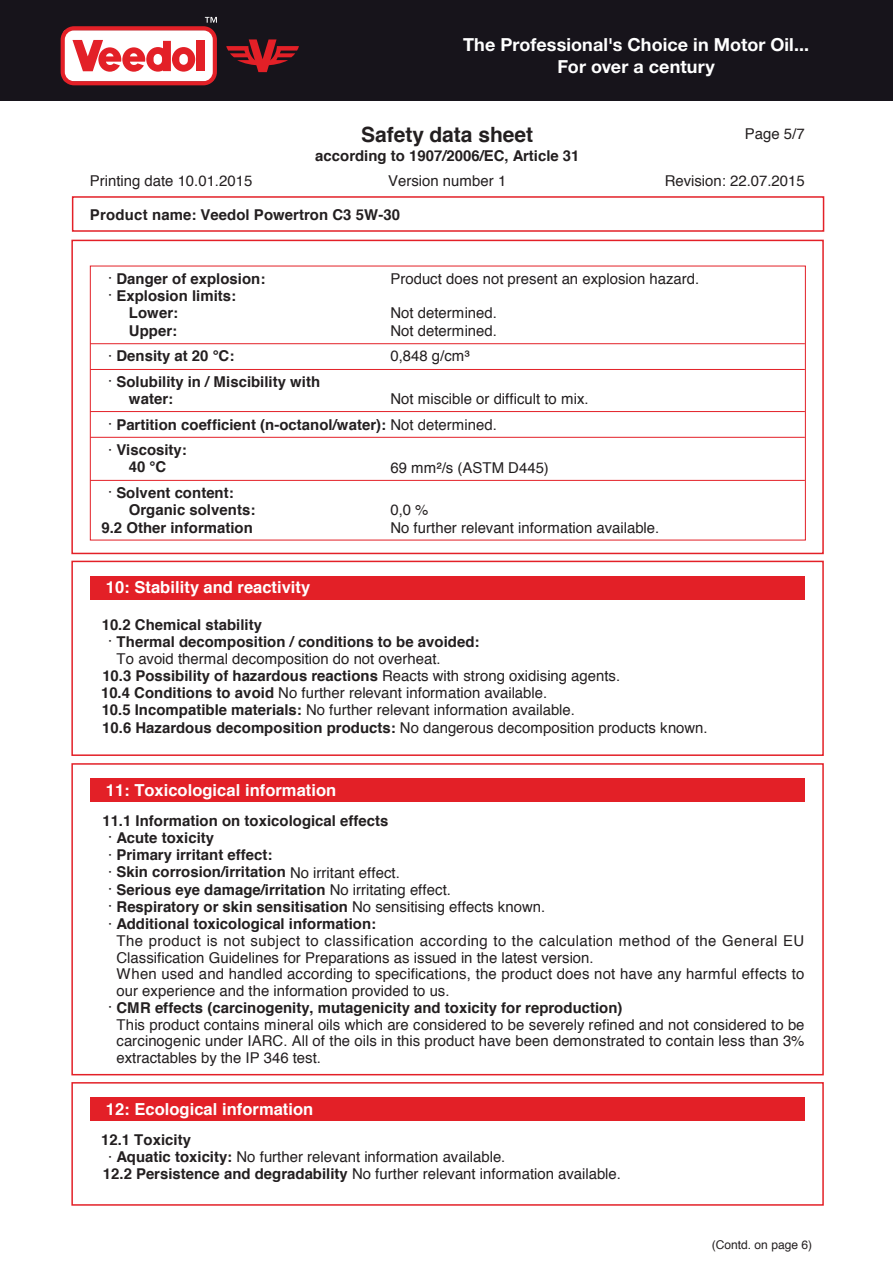
<style>
.page{position:relative;width:893px;height:1263px;background:#fff}
.page>*{position:absolute;margin:0;border:0;box-sizing:border-box;transform-origin:0 0}
.t1{font:700 21px "Helvetica";color:#231f20}
.t2{font:700 18px/21.6px "Helvetica Neue";letter-spacing:.005em;color:#fff;text-align:center}
.t3{font:700 16.5px "Helvetica";color:#fff}
.t4{font:15px "Helvetica";color:#231f20}
.t5{font:700 15px/17.2px "Helvetica";color:#231f20}
.t6{font:15px "Helvetica";letter-spacing:.025em;color:#231f20}
.t7{font:12px "Helvetica";color:#231f20}
.s1{font-weight:400}
.s2{font-weight:700}
</style>
<div class="page">
<div style="left:0;top:0;width:893px;height:101px;background:#17141b"></div>
<svg style="left:226px;top:39px;width:73px;height:33px"></svg>
<svg style="left:61px;top:17px;width:156px;height:68px;background:#d1878b"></svg>
<div style="left:90px;top:576px;width:714px;height:23px;background:#e32027"></div>
<div style="left:90px;top:778px;width:714px;height:23px;background:#e32027"></div>
<div style="left:90px;top:1098px;width:714px;height:23px;background:#e32027"></div>
<div style="left:72px;top:196px;width:752px;height:36px;border:2px solid #e32027"></div>
<div style="left:71px;top:1082px;width:753px;height:124px;border:2px solid #e32027"></div>
<div style="left:71px;top:763px;width:753px;height:312px;border:2px solid #e32027"></div>
<div style="left:71px;top:561px;width:753px;height:195px;border:2px solid #e32027"></div>
<div style="left:71px;top:240px;width:753px;height:314px;border:2px solid #e32027"></div>
<hr style="left:90px;top:343px;width:715px;height:1px;background:#e32027">
<hr style="left:90px;top:369px;width:715px;height:1px;background:#e32027">
<hr style="left:90px;top:411px;width:715px;height:1px;background:#e32027">
<hr style="left:90px;top:437px;width:715px;height:1px;background:#e32027">
<hr style="left:90px;top:480px;width:715px;height:1px;background:#e32027">
<p class="t2" style="left:463px;top:34px;width:347px">The Professional's Choice in Motor Oil...<br>For over a century</p>
<h1 class="t1" style="left:361px;top:118px;width:174px">Safety data sheet</h1>
<p class="t4" style="left:745px;top:122px;width:61px">Page 5/7</p>
<p class="t5" style="left:315px;top:147px;width:266px">according to 1907/2006/EC, Article 31</p>
<p class="t4" style="left:90px;top:169px;width:164px">Printing date 10.01.2015</p>
<p class="t4" style="left:388px;top:169px;width:120px">Version number 1</p>
<p class="t4" style="left:665px;top:169px;width:142px">Revision: 22.07.2015</p>
<p class="t5" style="left:90px;top:206px;width:312px">Product name: Veedol Powertron C3 5W-30</p>
<p class="t5" style="left:108px;top:270px;width:159px"><span class="s1">·</span> Danger of explosion:</p>
<p class="t4" style="left:390px;top:267px;width:310px">Product does not present an explosion hazard.</p>
<p class="t5" style="left:129px;top:287px;width:109px;text-indent:-21px"><span class="s1">·</span> Explosion limits:<br>Lower:</p>
<p class="t4" style="left:390px;top:302px;width:108px">Not determined.</p>
<p class="t5" style="left:129px;top:322px;width:50px">Upper:</p>
<p class="t4" style="left:390px;top:319px;width:108px">Not determined.</p>
<p class="t5" style="left:108px;top:347px;width:128px"><span class="s1">·</span> Density at 20 °C:</p>
<p class="t4" style="left:390px;top:344px;width:81px">0,848 g/cm³</p>
<p class="t5" style="left:129px;top:373px;width:193px;text-indent:-21px"><span class="s1">·</span> Solubility in / Miscibility with water:</p>
<p class="t5" style="left:108px;top:386px;width:482px;line-height:25.5px;text-indent:282px"><span class="s1">Not miscible or difficult to mix. ·</span> Partition coefficient (n-octanol/water): <span class="s1">Not determined.<br>·</span> Viscosity:</p>
<p class="t5" style="left:129px;top:459px;width:39px">40 °C</p>
<p class="t4" style="left:390px;top:456px;width:160px">69 mm²/s (ASTM D445)</p>
<p class="t5" style="left:129px;top:484px;width:128px;text-indent:-21px"><span class="s1">·</span> Solvent content:<br>Organic solvents:</p>
<p class="t4" style="left:390px;top:499px;width:40px">0,0 %</p>
<p class="t5" style="left:102px;top:519px;width:153px">9.2 Other information</p>
<p class="t4" style="left:390px;top:516px;width:270px">No further relevant information available.</p>
<p class="t3" style="left:106px;top:574px;width:206px">10: Stability and reactivity</p>
<p class="t5" style="left:102px;top:616px;width:162px">10.2 Chemical stability</p>
<p class="t5" style="left:108px;top:633px;width:373px"><span class="s1">·</span> Thermal decomposition / conditions to be avoided:</p>
<p class="t4" style="left:117px;top:647px;width:326px">To avoid thermal decomposition do not overheat.</p>
<p class="t5" style="left:102px;top:667px;width:519px">10.3 Possibility of hazardous reactions <span class="s1">Reacts with strong oxidising agents.</span></p>
<p class="t4" style="left:101px;top:681px;width:448px"><span class="s2">10.4 Conditions to avoid</span> No further relevant information available.</p>
<p class="t4" style="left:102px;top:698px;width:475px"><span class="s2">10.5 Incompatible materials:</span> No further relevant information available.</p>
<p class="t4" style="left:102px;top:716px;width:607px"><span class="s2">10.6 Hazardous decomposition products:</span> No dangerous decomposition products known.</p>
<p class="t3" style="left:106px;top:777px;width:232px">11: Toxicological information</p>
<p class="t5" style="left:102px;top:812px;width:288px">11.1 Information on toxicological effects</p>
<p class="t5" style="left:108px;top:829px;width:107px"><span class="s1">·</span> Acute toxicity</p>
<p class="t5" style="left:108px;top:846px;width:166px"><span class="s1">·</span> Primary irritant effect:</p>
<p class="t5" style="left:108px;top:864px;width:293px"><span class="s1">·</span> Skin corrosion/irritation <span class="s1">No irritant effect.</span></p>
<p class="t5" style="left:108px;top:881px;width:344px"><span class="s1">·</span> Serious eye damage/irritation <span class="s1">No irritating effect.</span></p>
<p class="t5" style="left:108px;top:898px;width:438px"><span class="s1">·</span> Respiratory or skin sensitisation <span class="s1">No sensitising effects known.</span></p>
<p class="t5" style="left:108px;top:915px;width:270px"><span class="s1">·</span> Additional toxicological information:</p>
<p class="t6" style="left:116px;top:929px;width:689px">The product is not subject to classification according to the calculation method of the General EU</p>
<p class="t4" style="left:116px;top:946px;width:479px">Classification Guidelines for Preparations as issued in the latest version.</p>
<p class="t4" style="left:116px;top:962px;width:689px">When used and handled according to specifications, the product does not have any harmful effects to</p>
<p class="t4" style="left:117px;top:979px;width:335px">our experience and the information provided to us.</p>
<p class="t5" style="left:108px;top:999px;width:516px"><span class="s1">·</span> CMR effects (carcinogenity, mutagenicity and toxicity for reproduction)</p>
<p class="t4" style="left:117px;top:1013px;width:689px">This product contains mineral oils which are considered to be severely refined and not considered to be</p>
<p class="t4" style="left:116px;top:1029px;width:689px">carcinogenic under IARC. All of the oils in this product have been demonstrated to contain less than 3%</p>
<p class="t4" style="left:116px;top:1046px;width:206px">extractables by the IP 346 test.</p>
<p class="t3" style="left:106px;top:1096px;width:209px">12: Ecological information</p>
<p class="t5" style="left:101px;top:1131px;width:91px">12.1 Toxicity</p>
<p class="t4" style="left:108px;top:1145px;width:399px">· <span class="s2">Aquatic toxicity:</span> No further relevant information available.</p>
<p class="t4" style="left:103px;top:1162px;width:520px"><span class="s2">12.2 Persistence and degradability</span> No further relevant information available.</p>
<p class="t7" style="left:712px;top:1235px;width:102px">(Contd. on page 6)</p>
</div>
